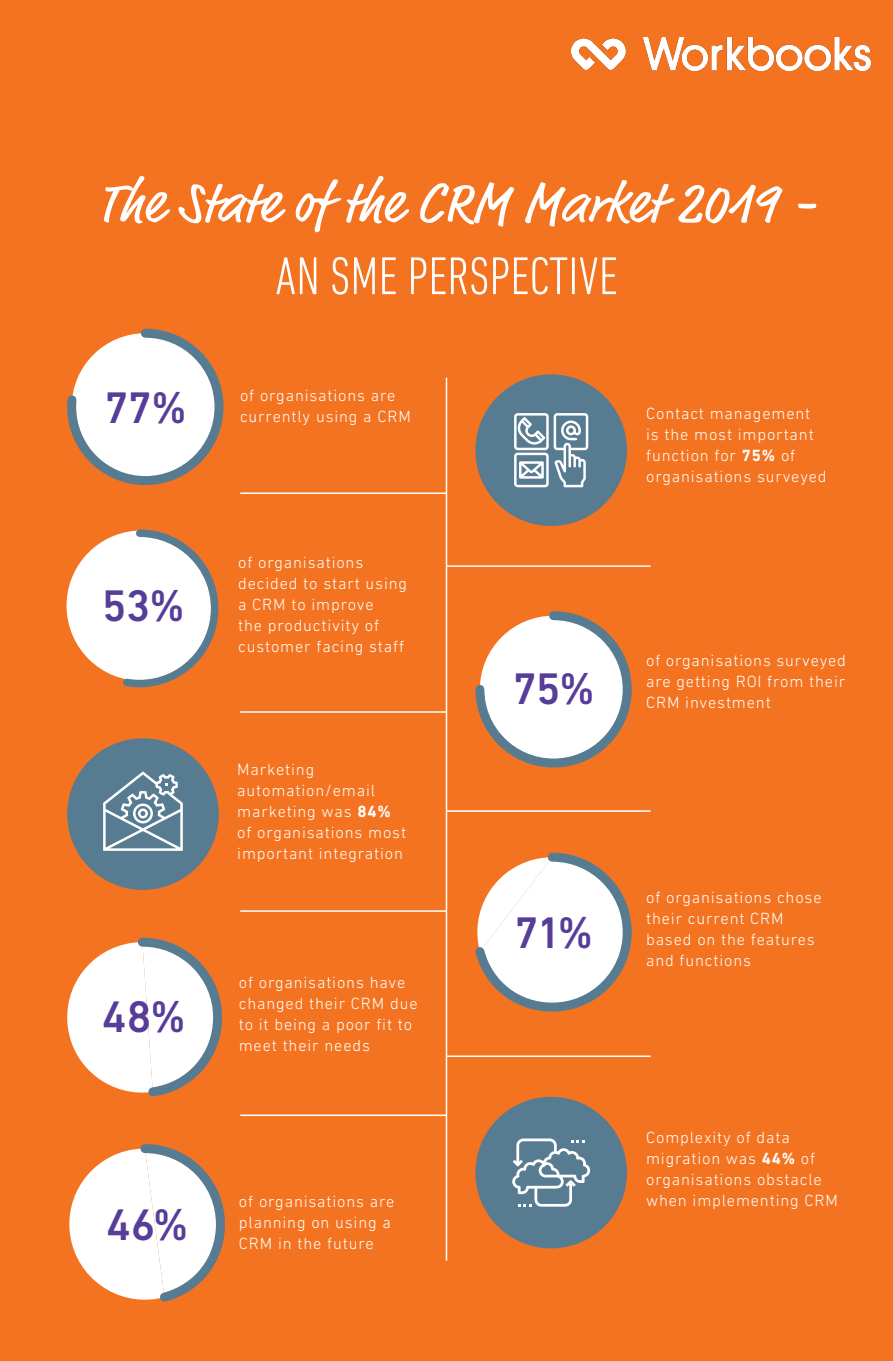
<style>
.page{position:relative;width:893px;height:1361px;background:#f47321}
.page>*{position:absolute;margin:0;border:0;box-sizing:border-box;transform-origin:0 0}
.t1{font:57px "Market Web";color:#fff}
.t2{font:300 condensed 54px "DIN Next LT Pro";color:#fff}
.t3{font:500 45px "DIN Next LT Pro";letter-spacing:-.02em;color:#573d98}
.t4{font:300 16.5px/21px "DIN Next LT Pro";letter-spacing:.05em;color:#fff}
.s1{font-weight:700}
</style>
<div class="page">
<svg style="left:66px;top:529px;width:153px;height:159px"></svg>
<div style="left:79px;top:587px;width:129px;height:37px;background:#fff"></div>
<svg style="left:475px;top:852px;width:157px;height:160px"></svg>
<svg style="left:475px;top:611px;width:157px;height:157px"></svg>
<svg style="left:67px;top:937px;width:156px;height:160px"></svg>
<svg style="left:69px;top:1144px;width:156px;height:158px"></svg>
<svg style="left:67px;top:328px;width:157px;height:158px"></svg>
<div style="left:475px;top:374px;width:152px;height:152px;background:#577b91;border-radius:50%"></div>
<svg style="left:514px;top:413px;width:74px;height:74px"></svg>
<div style="left:67px;top:738px;width:152px;height:152px;background:#577b91;border-radius:50%"></div>
<svg style="left:103px;top:771px;width:80px;height:80px"></svg>
<div style="left:475px;top:1096px;width:152px;height:152px;background:#577b91;border-radius:50%"></div>
<svg style="left:512px;top:1138px;width:78px;height:68px"></svg>
<hr style="left:446px;top:378px;width:1px;height:882px;background:#fff">
<hr style="left:240px;top:492px;width:206px;height:2px;background:#fff">
<hr style="left:240px;top:711px;width:206px;height:2px;background:#fff">
<hr style="left:240px;top:910px;width:206px;height:2px;background:#fff">
<hr style="left:240px;top:1114px;width:206px;height:2px;background:#fff">
<hr style="left:446px;top:565px;width:205px;height:2px;background:#fff">
<hr style="left:446px;top:810px;width:205px;height:2px;background:#fff">
<hr style="left:446px;top:1055px;width:205px;height:2px;background:#fff">
<img style="left:571px;top:37px;width:299px;height:34px">
<p class="t1" style="left:98px;top:169px;width:721px">The State of the CRM Market 2019 -</p>
<p class="t2" style="left:275px;top:245px;width:344px">AN SME PERSPECTIVE</p>
<p class="t3" style="left:104px;top:381px;width:84px">77%</p>
<p class="t3" style="left:102px;top:579px;width:84px">53%</p>
<p class="t3" style="left:102px;top:991px;width:85px">48%</p>
<p class="t3" style="left:106px;top:1199px;width:83px">46%</p>
<p class="t4" style="left:240px;top:385px;width:157px">of organisations are</p>
<p class="t4" style="left:240px;top:406px;width:172px">currently using a CRM</p>
<p class="t4" style="left:646px;top:403px;width:182px">Contact management is the most important function for <span class="s1">75%</span> of organisations surveyed</p>
<p class="t4" style="left:238px;top:551px;width:170px">of organisations decided to start using a CRM to improve<br>the productivity of customer facing staff</p>
<p class="t4" style="left:237px;top:758px;width:170px">Marketing automation/email marketing was <span class="s1">84% </span>of organisations most important integration</p>
<p class="t4" style="left:239px;top:971px;width:180px">of organisations have changed their CRM due to it being a poor fit to meet their needs</p>
<p class="t4" style="left:239px;top:1191px;width:157px">of organisations are planning on using a</p>
<p class="t4" style="left:239px;top:1233px;width:136px">CRM in the future</p>
<p class="t3" style="left:512px;top:662px;width:84px">75%</p>
<p class="t4" style="left:646px;top:650px;width:201px;text-align:justify">of organisations surveyed are getting ROI from their CRM investment</p>
<p class="t3" style="left:514px;top:906px;width:80px">71%</p>
<p class="t4" style="left:646px;top:886px;width:177px">of organisations chose their current CRM based on the features and functions</p>
<p class="t4" style="left:646px;top:1126px;width:193px">Complexity of data migration was <span class="s1">44%</span> of organisations obstacle when implementing CRM</p>
</div>
